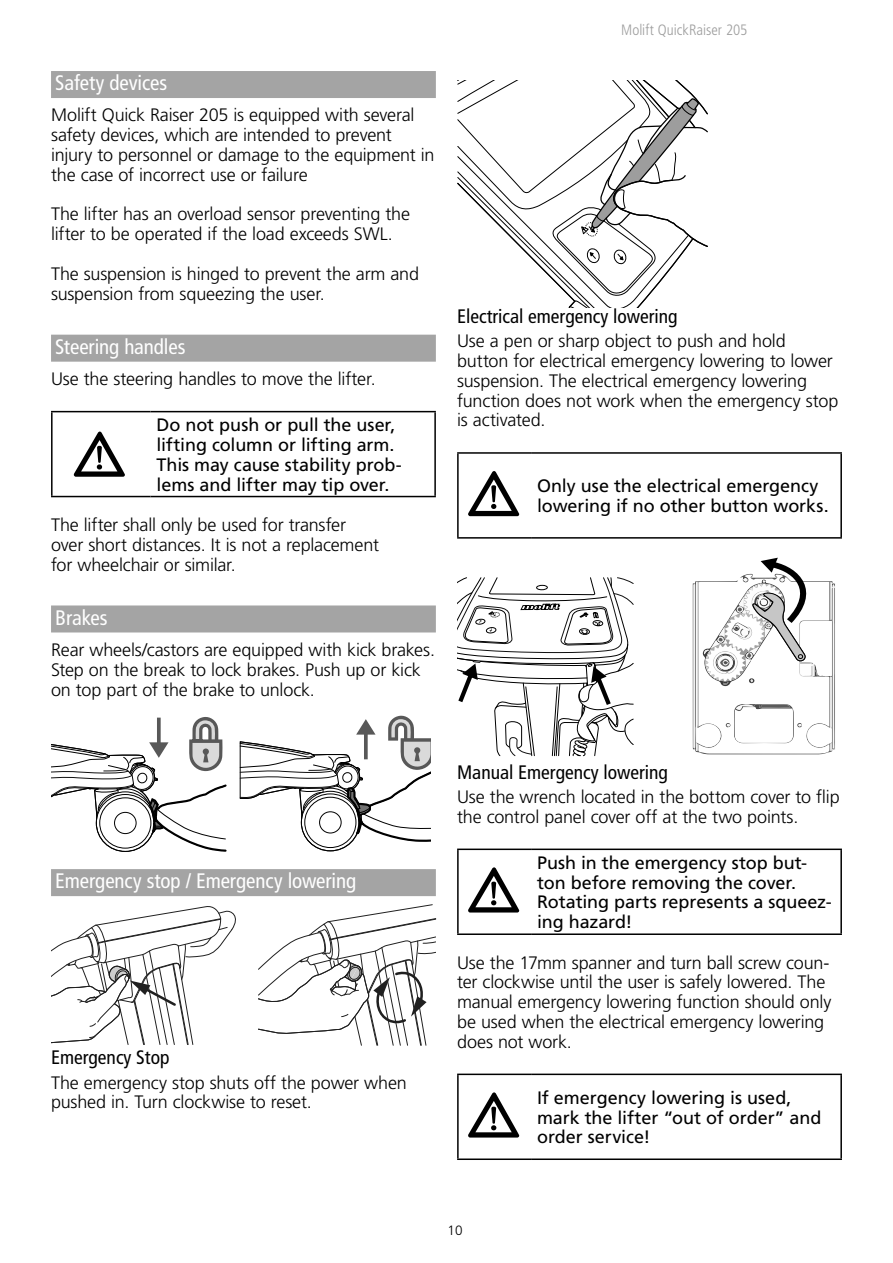
<style>
.page{position:relative;width:893px;height:1263px;background:#fff}
.page>*{position:absolute;margin:0;border:0;box-sizing:border-box;transform-origin:0 0}
.t1{font:condensed 21px "Frutiger LT Pro";letter-spacing:-.005em;color:#fff}
.t2{font:condensed 19.5px "Frutiger LT Pro";color:#000}
.t3{font:300 18px/19.8px "Frutiger LT Pro";letter-spacing:-.01em;color:#000}
.t4{font:18px/19.8px "Frutiger LT Pro";letter-spacing:-.005em;color:#000}
.t5{font:300 condensed 15px "Frutiger LT Pro";color:#9d9d9d}
.t6{font:300 13.5px "Frutiger LT Pro";color:#000}
</style>
<div class="page">
<div style="left:51px;top:71px;width:385px;height:27px;background:#a4a4a4"></div>
<div style="left:51px;top:335px;width:385px;height:27px;background:#a4a4a4"></div>
<div style="left:51px;top:605px;width:385px;height:27px;background:#a4a4a4"></div>
<div style="left:51px;top:869px;width:385px;height:27px;background:#a4a4a4"></div>
<hr style="left:51px;top:411px;width:100px;height:1px;background:#000">
<hr style="left:51px;top:412px;width:2px;height:84px;background:#000">
<hr style="left:151px;top:411px;width:285px;height:1px;background:#000">
<hr style="left:434px;top:412px;width:2px;height:84px;background:#000">
<hr style="left:51px;top:496px;width:100px;height:1px;background:#000">
<hr style="left:151px;top:496px;width:285px;height:1px;background:#000">
<svg style="left:74px;top:431px;width:51px;height:46px"></svg>
<svg style="left:239px;top:716px;width:191px;height:135px"></svg>
<svg style="left:51px;top:717px;width:176px;height:135px"></svg>
<svg style="left:258px;top:904px;width:178px;height:141px"></svg>
<svg style="left:51px;top:906px;width:185px;height:139px"></svg>
<svg style="left:457px;top:81px;width:251px;height:227px"></svg>
<hr style="left:457px;top:452px;width:74px;height:2px;background:#000">
<hr style="left:457px;top:454px;width:2px;height:83px;background:#000">
<hr style="left:531px;top:452px;width:311px;height:2px;background:#000">
<hr style="left:840px;top:454px;width:2px;height:83px;background:#000">
<hr style="left:457px;top:537px;width:74px;height:2px;background:#000">
<hr style="left:531px;top:537px;width:311px;height:2px;background:#000">
<svg style="left:468px;top:471px;width:51px;height:45px"></svg>
<svg style="left:693px;top:558px;width:142px;height:196px"></svg>
<svg style="left:457px;top:577px;width:177px;height:179px"></svg>
<hr style="left:457px;top:848px;width:74px;height:2px;background:#000">
<hr style="left:457px;top:850px;width:2px;height:83px;background:#000">
<hr style="left:531px;top:848px;width:311px;height:2px;background:#000">
<hr style="left:840px;top:850px;width:2px;height:83px;background:#000">
<hr style="left:457px;top:933px;width:74px;height:2px;background:#000">
<hr style="left:531px;top:933px;width:311px;height:2px;background:#000">
<svg style="left:468px;top:867px;width:51px;height:45px"></svg>
<hr style="left:457px;top:1073px;width:74px;height:2px;background:#000">
<hr style="left:457px;top:1075px;width:2px;height:83px;background:#000">
<hr style="left:531px;top:1073px;width:311px;height:2px;background:#000">
<hr style="left:840px;top:1075px;width:2px;height:83px;background:#000">
<hr style="left:457px;top:1158px;width:74px;height:2px;background:#000">
<hr style="left:531px;top:1158px;width:311px;height:2px;background:#000">
<svg style="left:468px;top:1092px;width:51px;height:45px"></svg>
<p class="t1" style="left:55px;top:71px;width:113px">Safety devices</p>
<p class="t3" style="left:51px;top:105px;width:385px">Molift Quick Raiser 205 is equipped with several safety devices, which are intended to prevent injury to personnel or damage to the equipment in the case of incorrect use or failure</p>
<p class="t3" style="left:51px;top:204px;width:361px">The lifter has an overload sensor preventing the lifter to be operated if the load exceeds SWL.</p>
<p class="t3" style="left:51px;top:264px;width:370px">The suspension is hinged to prevent the arm and suspension from squeezing the user.</p>
<p class="t1" style="left:55px;top:334px;width:132px">Steering handles</p>
<p class="t3" style="left:51px;top:369px;width:326px">Use the steering handles to move the lifter.</p>
<p class="t4" style="left:157px;top:415px;width:247px">Do not push or pull the user, lifting column or lifting arm.<br>This may cause stability prob&shy;lems and lifter may tip over.</p>
<p class="t3" style="left:51px;top:515px;width:329px">The lifter shall only be used for transfer over short distances. It is not a replacement for wheelchair or similar.</p>
<p class="t1" style="left:55px;top:605px;width:54px">Brakes</p>
<p class="t3" style="left:51px;top:640px;width:385px">Rear wheels/castors are equipped with kick brakes.<br>Step on the break to lock brakes. Push up or kick on top part of the brake to unlock.</p>
<p class="t5" style="left:621px;top:22px;width:128px">Molift QuickRaiser 205</p>
<p class="t2" style="left:457px;top:305px;width:222px">Electrical emergency lowering</p>
<p class="t3" style="left:457px;top:331px;width:383px">Use a pen or sharp object to push and hold button for electrical emergency lowering to lower suspension. The electrical emergency lowering function does not work when the emergency stop is activated.</p>
<p class="t4" style="left:537px;top:476px;width:293px">Only use the electrical emergency lowering if no other button works.</p>
<p class="t1" style="left:55px;top:869px;width:302px">Emergency stop / Emergency lowering</p>
<p class="t2" style="left:51px;top:1046px;width:120px">Emergency Stop</p>
<p class="t3" style="left:51px;top:1072px;width:357px">The emergency stop shuts off the power when pushed in. Turn clockwise to reset.</p>
<p class="t2" style="left:457px;top:761px;width:212px">Manual Emergency lowering</p>
<p class="t3" style="left:457px;top:787px;width:384px">Use the wrench located in the bottom cover to flip the control panel cover off at the two points.</p>
<p class="t4" style="left:537px;top:853px;width:296px">Push in the emergency stop but&shy;ton before removing the cover.<br>Rotating parts represents a squeez&shy;ing hazard!</p>
<p class="t3" style="left:457px;top:952px;width:376px">Use the 17mm spanner and turn ball screw coun&shy;ter clockwise until the user is safely lowered. The manual emergency lowering function should only be used when the electrical emergency lowering does not work.</p>
<p class="t4" style="left:537px;top:1088px;width:286px">If emergency lowering is used, mark the lifter “out of order” and order service!</p>
<p class="t6" style="left:447px;top:1222px;width:17px">10</p>
</div>
